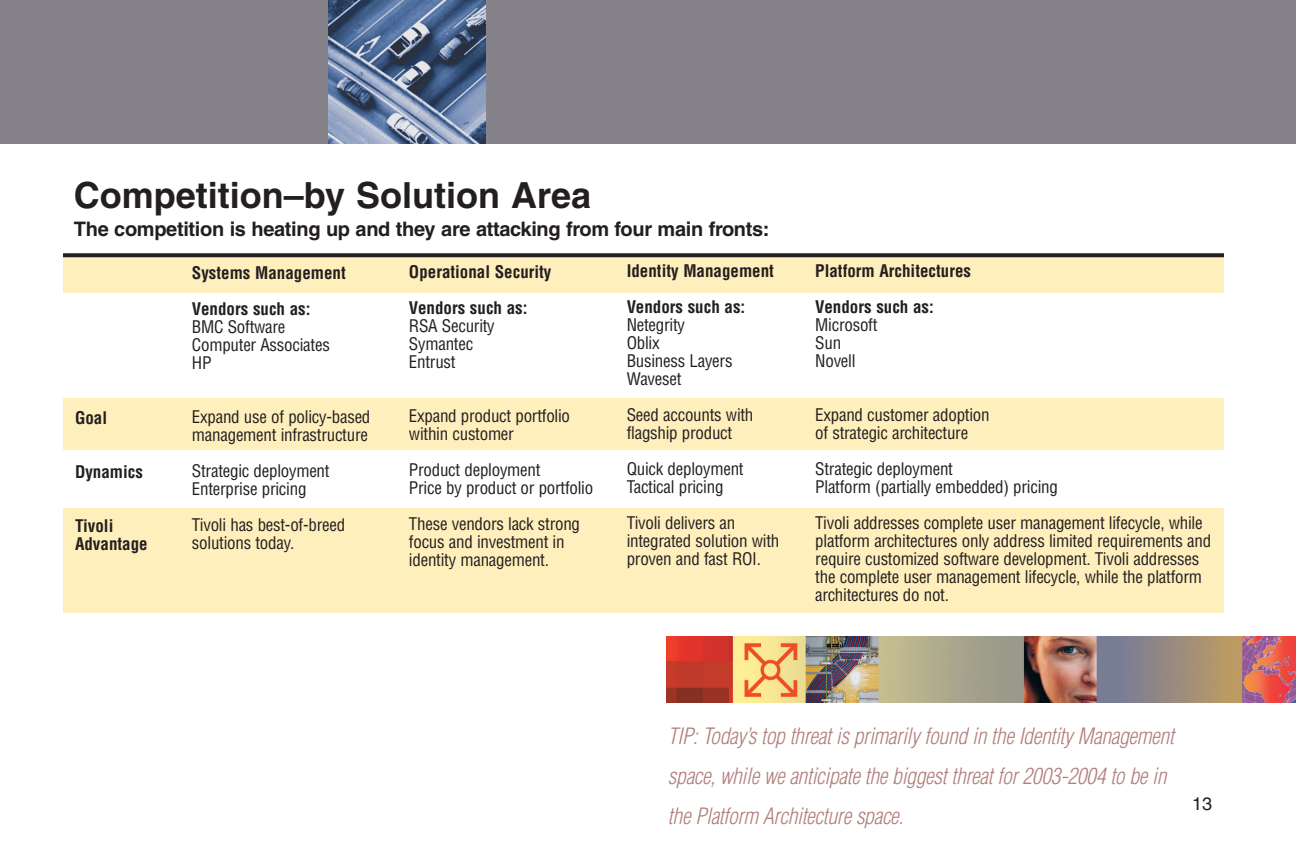
<style>
.page{position:relative;width:1296px;height:864px;background:#fff}
.page>*{position:absolute;margin:0;border:0;box-sizing:border-box;transform-origin:0 0}
.t1{font:700 36px "Helvetica";color:#231f20}
.t2{font:italic 300 condensed 22px/40px "Helvetica";letter-spacing:-.015em;color:#b17f7d}
.t3{font:700 20px "Helvetica";letter-spacing:-.015em;color:#231f20}
.t4{font:18px "Helvetica";color:#231f20}
.t5{font:condensed 17px/18px "Helvetica";letter-spacing:-.015em;color:#231f20}
.t6{font:700 condensed 17px/36px "Helvetica";color:#231f20}
</style>
<div class="page">
<div style="left:0;top:0;width:1296px;height:143px;background:#858389"></div>
<img style="left:328px;top:0;width:157px;height:143px">
<div style="left:63px;top:257px;width:1161px;height:35px;background:#ffefbc"></div>
<div style="left:63px;top:399px;width:1161px;height:51px;background:#ffefbc"></div>
<div style="left:63px;top:508px;width:1161px;height:105px;background:#ffefbc"></div>
<svg style="left:63px;top:253px;width:1161px;height:4px;background:#312d2e"></svg>
<img style="left:666px;top:636px;width:630px;height:66px">
<h1 class="t1" style="left:74px;top:182px;width:519px">Competition–by Solution Area</h1>
<p class="t3" style="left:74px;top:221px;width:697px">The competition is heating up and they are attacking from four main fronts:</p>
<p class="t6" style="left:75px;top:401px;width:34px">Goal</p>
<p class="t6" style="left:75px;top:455px;width:69px">Dynamics</p>
<p class="t6" style="left:75px;top:518px;width:74px;line-height:18px">Tivoli<br>Advantage</p>
<p class="t6" style="left:192px;top:256px;width:155px">Systems Management<br>Vendors such as:</p>
<p class="t5" style="left:192px;top:319px;width:139px">BMC Software<br>Computer Associates<br>HP</p>
<p class="t5" style="left:192px;top:409px;width:180px">Expand use of policy-based management infrastructure</p>
<p class="t5" style="left:192px;top:463px;width:139px">Strategic deployment<br>Enterprise pricing</p>
<p class="t5" style="left:192px;top:517px;width:155px">Tivoli has best-of-breed solutions today.</p>
<p class="t6" style="left:409px;top:255px;width:144px">Operational Security<br>Vendors such as:</p>
<p class="t5" style="left:409px;top:318px;width:87px">RSA Security<br>Symantec<br>Entrust</p>
<p class="t5" style="left:409px;top:408px;width:163px">Expand product portfolio within customer</p>
<p class="t5" style="left:409px;top:462px;width:186px">Product deployment<br>Price by product or portfolio</p>
<p class="t5" style="left:409px;top:516px;width:173px">These vendors lack strong focus and investment in identity management.</p>
<p class="t6" style="left:627px;top:254px;width:149px">Identity Management<br>Vendors such as:</p>
<p class="t5" style="left:627px;top:317px;width:107px">Netegrity<br>Oblix<br>Business Layers<br>Waveset</p>
<p class="t5" style="left:627px;top:407px;width:128px">Seed accounts with flagship product</p>
<p class="t5" style="left:627px;top:461px;width:118px">Quick deployment<br>Tactical pricing</p>
<p class="t5" style="left:627px;top:515px;width:154px">Tivoli delivers an integrated solution with proven and fast ROI.</p>
<p class="t6" style="left:815px;top:254px;width:157px">Platform Architectures<br>Vendors such as:</p>
<p class="t5" style="left:815px;top:317px;width:64px">Microsoft<br>Sun<br>Novell</p>
<p class="t5" style="left:815px;top:407px;width:176px">Expand customer adoption of strategic architecture</p>
<p class="t5" style="left:815px;top:461px;width:244px">Strategic deployment<br>Platform (partially embedded) pricing</p>
<p class="t5" style="left:815px;top:515px;width:397px">Tivoli addresses complete user management lifecycle, while platform architectures only address limited requirements and require customized software development. Tivoli addresses the complete user management lifecycle, while the platform architectures do not.</p>
<p class="t2" style="left:668px;top:718px;width:507px">TIP: Today’s top threat is primarily found in the Identity Management space, while we anticipate the biggest threat for 2003-2004 to be in the Platform Architecture space.</p>
<p class="t4" style="left:1192px;top:797px;width:22px">13</p>
</div>
